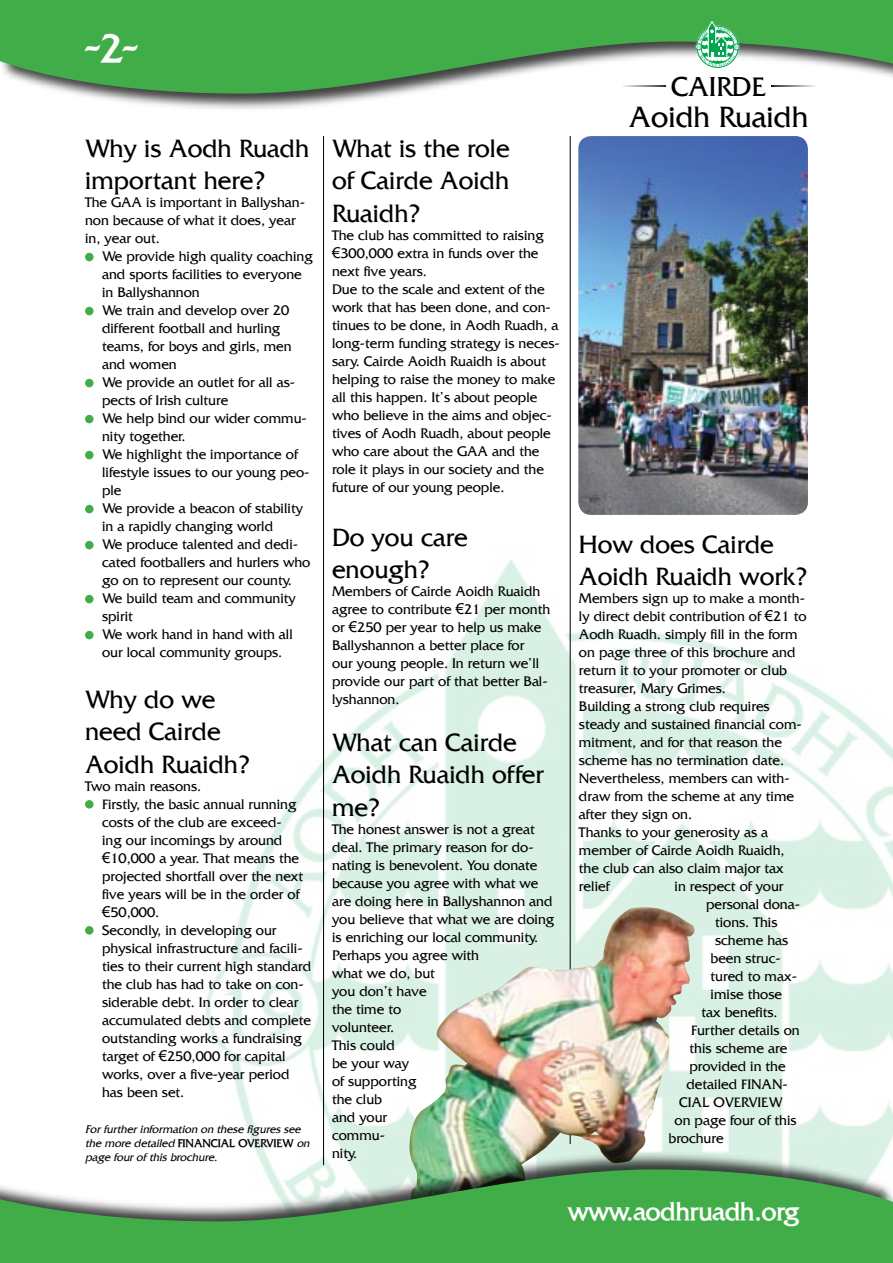
<style>
.page{position:relative;width:893px;height:1263px;background:#fff}
.page>*{position:absolute;margin:0;border:0;box-sizing:border-box;transform-origin:0 0}
.t1{font:700 42px "Franco";color:#fff}
.t2{font:31.65px "Franco";color:#000}
.t3{font:29.55px "Franco";color:#000}
.t4{font:27px/32.4px "Franco";color:#000}
.t5{font:700 27px "Franco";color:#fff}
.t6{font:15px/18px "Franco";color:#000}
.t7{font:italic 12px/14.4px "Franco";color:#000}
.s1{font-family:"Arial"}
.s2{font-weight:700;font-style:normal}
</style>
<div class="page">
<img style="left:206px;top:544px;width:687px;height:607px">
<div style="left:0;top:0;width:893px;height:113px;background:#000;opacity:.75"></div>
<svg style="left:0;top:0;width:893px;height:94px;fill:#41ad49"></svg>
<div style="left:697px;top:26px;width:41px;height:42px;border:1px solid #00a650;border-radius:50%"></div>
<svg style="left:696px;top:21px;width:43px;height:46px"></svg>
<svg style="left:771px;top:85px;width:45px;height:1px"></svg>
<svg style="left:621px;top:85px;width:45px;height:1px"></svg>
<div style="left:85px;top:253px;width:9px;height:8px;background:#41ad49;border-radius:50%"></div>
<div style="left:85px;top:307px;width:9px;height:8px;background:#41ad49;border-radius:50%"></div>
<div style="left:85px;top:379px;width:9px;height:8px;background:#41ad49;border-radius:50%"></div>
<div style="left:85px;top:415px;width:9px;height:8px;background:#41ad49;border-radius:50%"></div>
<div style="left:85px;top:451px;width:9px;height:8px;background:#41ad49;border-radius:50%"></div>
<div style="left:85px;top:505px;width:9px;height:8px;background:#41ad49;border-radius:50%"></div>
<div style="left:85px;top:541px;width:9px;height:8px;background:#41ad49;border-radius:50%"></div>
<div style="left:85px;top:595px;width:9px;height:8px;background:#41ad49;border-radius:50%"></div>
<div style="left:85px;top:631px;width:9px;height:8px;background:#41ad49;border-radius:50%"></div>
<div style="left:85px;top:800px;width:9px;height:8px;background:#41ad49;border-radius:50%"></div>
<div style="left:85px;top:926px;width:9px;height:8px;background:#41ad49;border-radius:50%"></div>
<hr style="left:323px;top:136px;width:1px;height:1029px;background:#000">
<hr style="left:570px;top:136px;width:1px;height:1008px;background:#000">
<img style="left:578px;top:136px;width:230px;height:379px;border-radius:13px">
<img style="left:264px;top:907px;width:431px;height:244px">
<div style="left:0;top:1151px;width:893px;height:112px;background:#000;opacity:.75"></div>
<svg style="left:0;top:1169px;width:893px;height:94px;background:#65b46b"></svg>
<h1 class="t1" style="left:85px;top:22px;width:55px">~2~</h1>
<h3 class="t4" style="left:85px;top:132px;width:226px">Why is Aodh Ruadh important here?</h3>
<p class="t6" style="left:85px;top:193px;width:221px">The GAA is important in Ballyshan&shy;non because of what it does, year in, year out.</p>
<p class="t6" style="left:102px;top:247px;width:212px">We provide high quality coaching and sports facilities to everyone in Ballyshannon<br>We train and develop over 20 different football and hurling teams, for boys and girls, men and women<br>We provide an outlet for all as&shy;pects of Irish culture<br>We help bind our wider commu&shy;nity together.<br>We highlight the importance of lifestyle issues to our young peo&shy;ple<br>We provide a beacon of stability in a rapidly changing world<br>We produce talented and dedi&shy;cated footballers and hurlers who go on to represent our county.<br>We build team and community spirit<br>We work hand in hand with all our local community groups.</p>
<h3 class="t4" style="left:85px;top:682px;width:167px">Why do we need Cairde<br>Aoidh Ruaidh?</h3>
<p class="t6" style="left:102px;top:776px;width:211px;text-indent:-17px">Two main reasons.<br>Firstly, the basic annual running costs of the club are exceed-<br>ing our incomings by around <span class="s1">€</span>10,000 a year. That means the projected shortfall over the next five years will be in the order of <span class="s1">€</span>50,000.<br>Secondly, in developing our physical infrastructure and facili&shy;ties to their current high standard the club has had to take on con&shy;siderable debt. In order to clear accumulated debts and complete outstanding works a fundraising target of <span class="s1">€</span>250,000 for capital works, over a five-year period has been set.</p>
<p class="t7" style="left:85px;top:1121px;width:226px">For further information on these figures see the more detailed <span class="s2">FINANCIAL OVERVIEW</span> on page four of this brochure.</p>
<h3 class="t4" style="left:332px;top:132px;width:179px;text-align:justify">What is the role of Cairde Aoidh Ruaidh?</h3>
<p class="t6" style="left:332px;top:226px;width:229px">The club has committed to raising <span class="s1">€</span>300,000 extra in funds over the next five years.<br>Due to the scale and extent of the work that has been done, and con&shy;tinues to be done, in Aodh Ruadh, a long-term funding strategy is neces&shy;sary. Cairde Aoidh Ruaidh is about helping to raise the money to make all this happen. It’s about people who believe in the aims and objec&shy;tives of Aodh Ruadh, about people who care about the GAA and the role it plays in our society and the future of our young people.</p>
<h3 class="t4" style="left:332px;top:520px;width:137px">Do you care enough?</h3>
<p class="t6" style="left:332px;top:582px;width:220px">Members of Cairde Aoidh Ruaidh agree to contribute <span class="s1">€</span>21 per month or <span class="s1">€</span>250 per year to help us make<br>Ballyshannon a better place for<br>our young people. In return we’ll provide our part of that better Bal&shy;lyshannon.</p>
<h3 class="t4" style="left:332px;top:726px;width:213px">What can Cairde<br>Aoidh Ruaidh offer me?</h3>
<p class="t6" style="left:332px;top:820px;width:224px">The honest answer is not a great deal. The primary reason for do&shy;nating is benevolent. You donate because you agree with what we are doing here in Ballyshannon and you believe that what we are doing is enriching our local community.<br>Perhaps you agree with<br>what we do, but<br>you don’t have<br>the time to<br>volunteer.<br>This could<br>be your way<br>of supporting<br>the club<br>and your<br>commu-<br>nity.</p>
<h3 class="t3" style="left:671px;top:69px;width:97px">Cairde</h3>
<h2 class="t2" style="left:629px;top:98px;width:181px">Aoidh Ruaidh</h2>
<h3 class="t4" style="left:579px;top:527px;width:230px">How does Cairde<br>Aoidh Ruaidh work?</h3>
<p class="t6" style="left:579px;top:589px;width:229px">Members sign up to make a month&shy;ly direct debit contribution of <span class="s1">€</span>21 to<br>Aodh Ruadh. simply fill in the form on page three of this brochure and return it to your promoter or club treasurer, Mary Grimes.<br>Building a strong club requires steady and sustained financial com&shy;mitment, and for that reason the scheme has no termination date.<br>Nevertheless, members can with&shy;draw from the scheme at any time after they sign on.<br>Thanks to your generosity as a member of Cairde Aoidh Ruaidh, the club can also claim major tax relief</p>
<p class="t6" style="left:674px;top:877px;width:111px">in respect of your</p>
<p class="t6" style="left:706px;top:895px;width:95px">personal dona-</p>
<p class="t6" style="left:715px;top:913px;width:64px">tions. This</p>
<p class="t6" style="left:715px;top:931px;width:75px">scheme has</p>
<p class="t6" style="left:710px;top:949px;width:72px">been struc-</p>
<p class="t6" style="left:710px;top:967px;width:88px">tured to max-</p>
<p class="t6" style="left:710px;top:985px;width:73px">imise those</p>
<p class="t6" style="left:701px;top:1003px;width:78px">tax benefits.</p>
<p class="t6" style="left:691px;top:1021px;width:110px">Further details on</p>
<p class="t6" style="left:689px;top:1039px;width:99px">this scheme are</p>
<p class="t6" style="left:689px;top:1057px;width:98px">provided in the</p>
<p class="t6" style="left:686px;top:1075px;width:76px">detailed Finan</p>
<p class="t6" style="left:783px;top:1075px;width:7px">-</p>
<p class="t6" style="left:679px;top:1093px;width:103px">cial Overview</p>
<p class="t6" style="left:674px;top:1111px;width:124px">on page four of this</p>
<p class="t6" style="left:668px;top:1129px;width:57px">brochure</p>
<h3 class="t5" style="left:568px;top:1194px;width:233px">WWW.AODHRUADH.ORG</h3>
</div>
